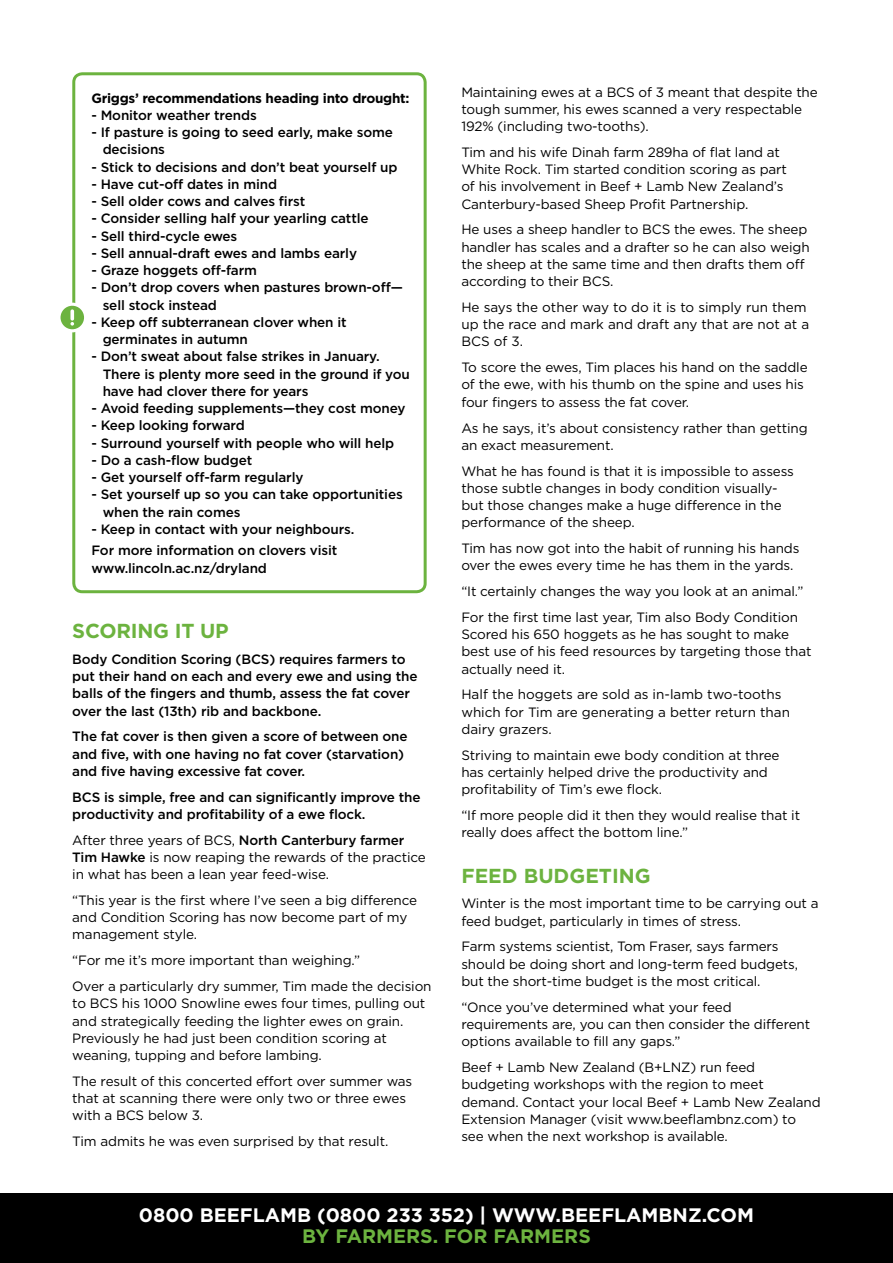
<style>
.page{position:relative;width:893px;height:1263px;background:#fff}
.page>*{position:absolute;margin:0;border:0;box-sizing:border-box;transform-origin:0 0}
.t1{font:700 20.25px "Gotham";color:#6cb33f}
.t2{font:700 19.5px "Gotham";color:#fff}
.t3{font:700 19.5px "Gotham";color:#6cb33f}
.t4{font:13.5px/17.2px "Gotham";letter-spacing:-.01em;color:#000}
.t5{font:500 13.5px/17.2px "Gotham";letter-spacing:-.01em;color:#000}
.t6{font:700 13.5px "Gotham";letter-spacing:-.02em;color:#000}
.s1{font-weight:500}
</style>
<div class="page">
<div style="left:0;top:1193px;width:893px;height:70px;background:#000"></div>
<div style="left:72px;top:72px;width:355px;height:521px;border:3px solid #6cb33f;border-radius:9px"></div>
<div style="left:57px;top:303px;width:30px;height:29px;background:#fff;border-radius:50%"></div>
<svg style="left:61px;top:306px;width:23px;height:23px"></svg>
<p class="t6" style="left:91px;top:89px;width:320px">Griggs’ recommendations heading into drought:</p>
<p class="t5" style="left:91px;top:106px;width:167px">- Monitor weather trends</p>
<p class="t5" style="left:103px;top:124px;width:292px;text-indent:-11px">- If pasture is going to seed early, make some decisions</p>
<p class="t5" style="left:91px;top:158px;width:308px">- Stick to decisions and don’t beat yourself up</p>
<p class="t5" style="left:91px;top:175px;width:187px">- Have cut-off dates in mind</p>
<p class="t5" style="left:91px;top:193px;width:215px">- Sell older cows and calves first</p>
<p class="t5" style="left:91px;top:210px;width:279px">- Consider selling half your yearling cattle</p>
<p class="t5" style="left:91px;top:227px;width:147px">- Sell third-cycle ewes</p>
<p class="t5" style="left:91px;top:244px;width:267px">- Sell annual-draft ewes and lambs early</p>
<p class="t5" style="left:91px;top:262px;width:167px">- Graze hoggets off-farm</p>
<p class="t5" style="left:103px;top:279px;width:302px;text-indent:-11px">- Don’t drop covers when pastures brown-off— sell stock instead</p>
<p class="t5" style="left:103px;top:313px;width:246px;text-indent:-11px">- Keep off subterranean clover when it germinates in autumn</p>
<p class="t5" style="left:103px;top:348px;width:309px;text-indent:-11px">- Don’t sweat about false strikes in January.<br>There is plenty more seed in the ground if you have had clover there for years</p>
<p class="t5" style="left:91px;top:400px;width:316px">- Avoid feeding supplements—they cost money</p>
<p class="t5" style="left:91px;top:417px;width:155px">- Keep looking forward</p>
<p class="t5" style="left:91px;top:434px;width:304px">- Surround yourself with people who will help</p>
<p class="t5" style="left:91px;top:451px;width:162px">- Do a cash-flow budget</p>
<p class="t5" style="left:91px;top:469px;width:214px">- Get yourself off-farm regularly</p>
<p class="t5" style="left:103px;top:486px;width:302px;text-indent:-11px">- Set yourself up so you can take opportunities when the rain comes</p>
<p class="t5" style="left:91px;top:518px;width:265px;line-height:21.5px">- Keep in contact with your neighbours.<br>For more information on clovers visit</p>
<p class="t5" style="left:91px;top:559px;width:177px">www.lincoln.ac.nz/dryland</p>
<h1 class="t1" style="left:72px;top:617px;width:158px">SCORING IT UP</h1>
<p class="t5" style="left:72px;top:650px;width:347px">Body Condition Scoring (BCS) requires farmers to put their hand on each and every ewe and using the balls of the fingers and thumb, assess the fat cover over the last (13th) rib and backbone.</p>
<p class="t5" style="left:72px;top:728px;width:337px">The fat cover is then given a score of between one and five, with one having no fat cover (starvation) and five having excessive fat cover.</p>
<p class="t5" style="left:72px;top:788px;width:350px">BCS is simple, free and can significantly improve the productivity and profitability of a ewe flock.</p>
<p class="t4" style="left:72px;top:831px;width:355px">After three years of BCS, <span class="s1">North Canterbury farmer<br>Tim Hawke</span> is now reaping the rewards of the practice in what has been a lean year feed-wise.</p>
<p class="t4" style="left:72px;top:891px;width:346px">“This year is the first where I’ve seen a big difference and Condition Scoring has now become part of my management style.</p>
<p class="t4" style="left:72px;top:947px;width:361px;line-height:25.8px">“For me it’s more important than weighing.”<br>Over a particularly dry summer, Tim made the decision</p>
<p class="t4" style="left:72px;top:994px;width:355px">to BCS his 1000 Snowline ewes four times, pulling out and strategically feeding the lighter ewes on grain.<br>Previously he had just been condition scoring at weaning, tupping and before lambing.</p>
<p class="t4" style="left:72px;top:1072px;width:342px">The result of this concerted effort over summer was that at scanning there were only two or three ewes with a BCS below 3.</p>
<p class="t4" style="left:72px;top:1132px;width:318px">Tim admits he was even surprised by that result.</p>
<p class="t4" style="left:461px;top:83px;width:358px">Maintaining ewes at a BCS of 3 meant that despite the tough summer, his ewes scanned a very respectable<br>192% (including two-tooths).</p>
<p class="t4" style="left:461px;top:143px;width:327px">Tim and his wife Dinah farm 289ha of flat land at White Rock. Tim started condition scoring as part of his involvement in Beef + Lamb New Zealand’s Canterbury-based Sheep Profit Partnership.</p>
<p class="t4" style="left:461px;top:221px;width:350px">He uses a sheep handler to BCS the ewes. The sheep handler has scales and a drafter so he can also weigh the sheep at the same time and then drafts them off according to their BCS.</p>
<p class="t4" style="left:461px;top:298px;width:349px">He says the other way to do it is to simply run them up the race and mark and draft any that are not at a<br>BCS of 3.</p>
<p class="t4" style="left:461px;top:359px;width:348px">To score the ewes, Tim places his hand on the saddle of the ewe, with his thumb on the spine and uses his four fingers to assess the fat cover.</p>
<p class="t4" style="left:461px;top:419px;width:348px">As he says, it’s about consistency rather than getting an exact measurement.</p>
<p class="t4" style="left:461px;top:462px;width:334px">What he has found is that it is impossible to assess those subtle changes in body condition visually&shy;but those changes make a huge difference in the performance of the sheep.</p>
<p class="t4" style="left:461px;top:539px;width:340px">Tim has now got into the habit of running his hands over the ewes every time he has them in the yards.</p>
<p class="t4" style="left:461px;top:578px;width:344px;line-height:25.8px">“It certainly changes the way you look at an animal.”<br>For the first time last year, Tim also Body Condition</p>
<p class="t4" style="left:461px;top:625px;width:352px">Scored his 650 hoggets as he has sought to make best use of his feed resources by targeting those that actually need it.</p>
<p class="t4" style="left:461px;top:686px;width:330px">Half the hoggets are sold as in-lamb two-tooths which for Tim are generating a better return than dairy grazers.</p>
<p class="t4" style="left:461px;top:746px;width:320px">Striving to maintain ewe body condition at three has certainly helped drive the productivity and profitability of Tim’s ewe flock.</p>
<p class="t4" style="left:461px;top:806px;width:340px">“If more people did it then they would realise that it really does affect the bottom line.”</p>
<h1 class="t1" style="left:461px;top:862px;width:191px">FEED BUDGETING</h1>
<p class="t4" style="left:461px;top:895px;width:359px">Winter is the most important time to be carrying out a feed budget, particularly in times of stress.</p>
<p class="t4" style="left:461px;top:938px;width:338px">Farm systems scientist, Tom Fraser, says farmers should be doing short and long-term feed budgets, but the short-time budget is the most critical.</p>
<p class="t4" style="left:461px;top:998px;width:350px">“Once you’ve determined what your feed requirements are, you can then consider the different options available to fill any gaps.”</p>
<p class="t4" style="left:461px;top:1058px;width:361px">Beef + Lamb New Zealand (B+LNZ) run feed budgeting workshops with the region to meet demand. Contact your local Beef + Lamb New Zealand Extension Manager (visit www.beeflambnz.com) to see when the next workshop is available.</p>
<h2 class="t2" style="left:139px;top:1202px;width:617px">0800 BEEFLAMB (0800 233 352) | WWW.BEEFLAMBNZ.COM</h2>
<h2 class="t3" style="left:302px;top:1223px;width:290px">BY FARMERS. FOR FARMERS</h2>
</div>
